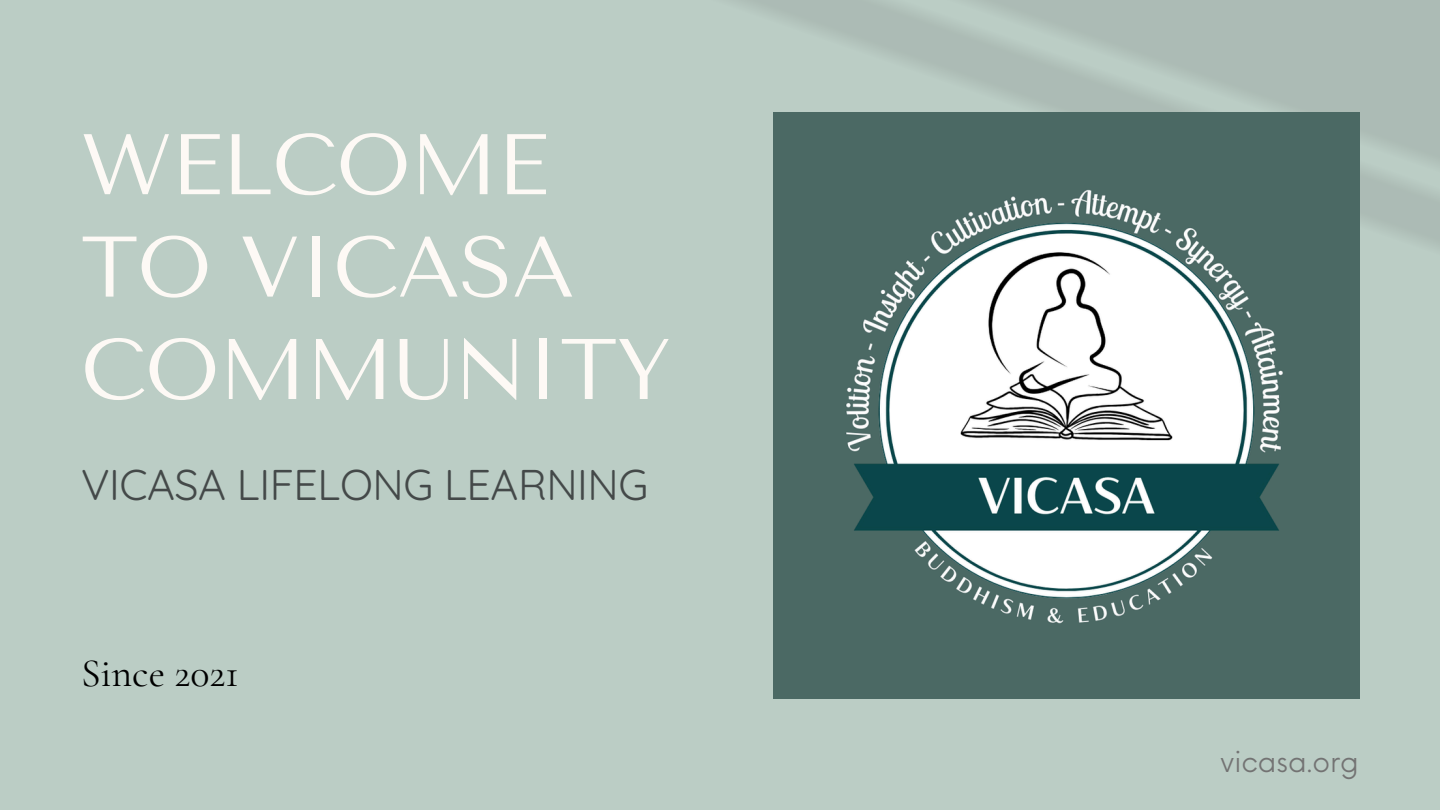
<style>
.page{position:relative;width:1440px;height:810px;background:#bbcdc5}
.page>*{position:absolute;margin:0;border:0;box-sizing:border-box;transform-origin:0 0}
.t1{font:85.8px/102.4px "Tenor Sans";letter-spacing:-.01em;color:#fdf9f5}
.t2{font:43px "Quicksand";letter-spacing:-.01em;color:#444949}
.t3{font:40px "Cormorant Garamond";color:#000}
.t4{font:28px "Neue Einstellung";color:#737373}
</style>
<div class="page">
<img style="left:774px;top:112px;width:585px;height:586px">
<h1 class="t1" style="left:81px;top:114px;width:592px">WELCOME<br>TO VICASA<br>COMMUNITY</h1>
<h2 class="t2" style="left:81px;top:457px;width:569px">VICASA LIFELONG LEARNING</h2>
<p class="t3" style="left:81px;top:649px;width:159px">Since 2021</p>
<h3 class="t4" style="left:1221px;top:737px;width:140px">vicasa.org</h3>
</div>
